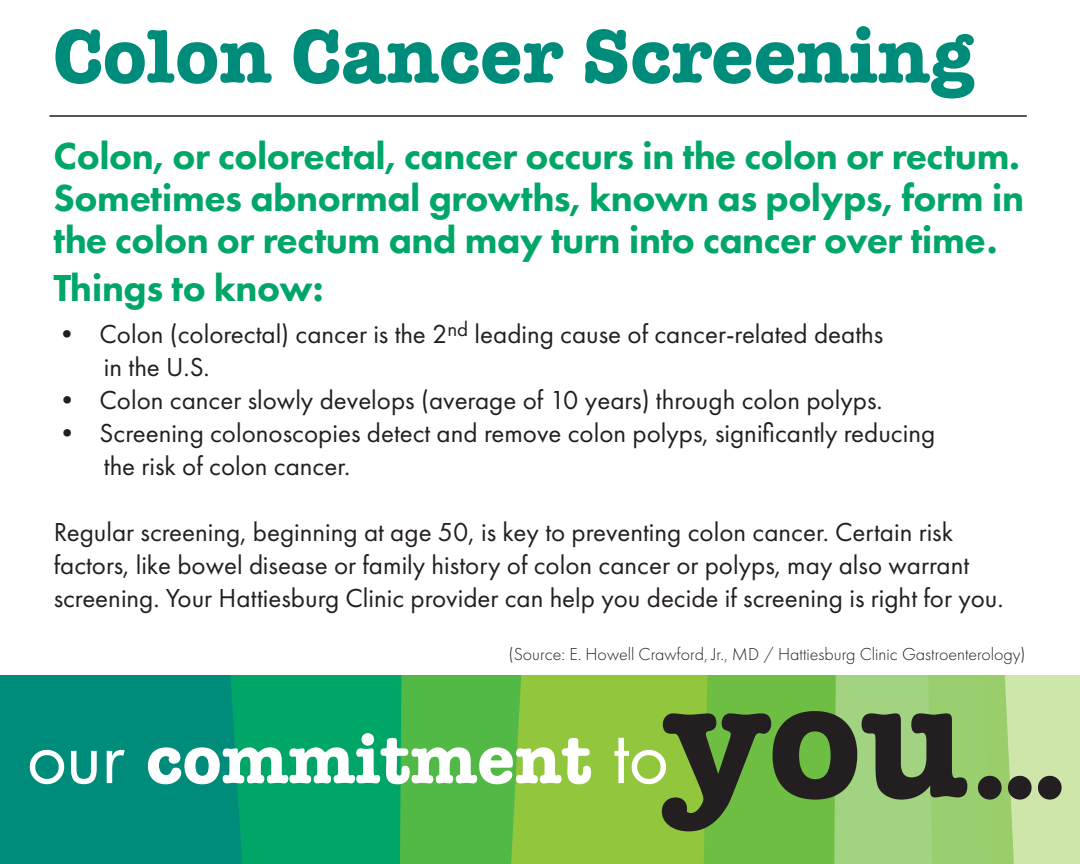
<style>
.page{position:relative;width:1080px;height:864px;background:#fff}
.page>*{position:absolute;margin:0;border:0;box-sizing:border-box;transform-origin:0 0}
.t1{font:700 78px "American Typewriter";color:#008c7b}
.t2{font:800 39px/42px "Futura PT";letter-spacing:-.01em;color:#00a668;text-align:justify}
.t3{font:27px/33px "Futura PT";color:#231f20}
.t4{font:300 18px "Futura PT";color:#231f20}
</style>
<div class="page">
<div style="left:0;top:675px;width:90px;height:189px;background:#008c7b"></div>
<div style="left:420px;top:675px;width:37px;height:189px;background:#52b947"></div>
<svg style="left:457px;top:675px;width:158px;height:189px;fill:#92c73d"></svg>
<svg style="left:90px;top:675px;width:330px;height:189px;fill:#00a668"></svg>
<hr style="left:49px;top:115px;width:978px;height:2px;background:#231f20">
<svg style="left:30px;top:750px;width:34px;height:34px"></svg>
<svg style="left:71px;top:751px;width:26px;height:33px"></svg>
<svg style="left:107px;top:750px;width:18px;height:33px"></svg>
<svg style="left:148px;top:733px;width:443px;height:51px"></svg>
<svg style="left:615px;top:675px;width:465px;height:189px"></svg>
<h1 class="t1" style="left:53px;top:-11px;width:922px">Colon Cancer Screening</h1>
<h2 class="t2" style="left:54px;top:135px;width:972px">Colon, or colorectal, cancer occurs in the colon or rectum.<br>Sometimes abnormal growths, known as polyps, form in the colon or rectum and may turn into cancer over time.</h2>
<h2 class="t2" style="left:54px;top:267px;width:272px">Things to know:</h2>
<p class="t3" style="left:104px;top:318px;width:781px;text-indent:-50px">• Colon (colorectal) cancer is the 2<sup>nd</sup> leading cause of cancer-related deaths in the U.S.</p>
<p class="t3" style="left:54px;top:384px;width:831px">• Colon cancer slowly develops (average of 10 years) through colon polyps.</p>
<p class="t3" style="left:104px;top:417px;width:833px;text-indent:-50px">• Screening colonoscopies detect and remove colon polyps, significantly reducing the risk of colon cancer.</p>
<p class="t3" style="left:54px;top:516px;width:951px">Regular screening, beginning at age 50, is key to preventing colon cancer. Certain risk factors, like bowel disease or family history of colon cancer or polyps, may also warrant screening. Your Hattiesburg Clinic provider can help you decide if screening is right for you.</p>
<p class="t4" style="left:509px;top:644px;width:519px">(Source: E. Howell Crawford, Jr., MD / Hattiesburg Clinic Gastroenterology)</p>
</div>
